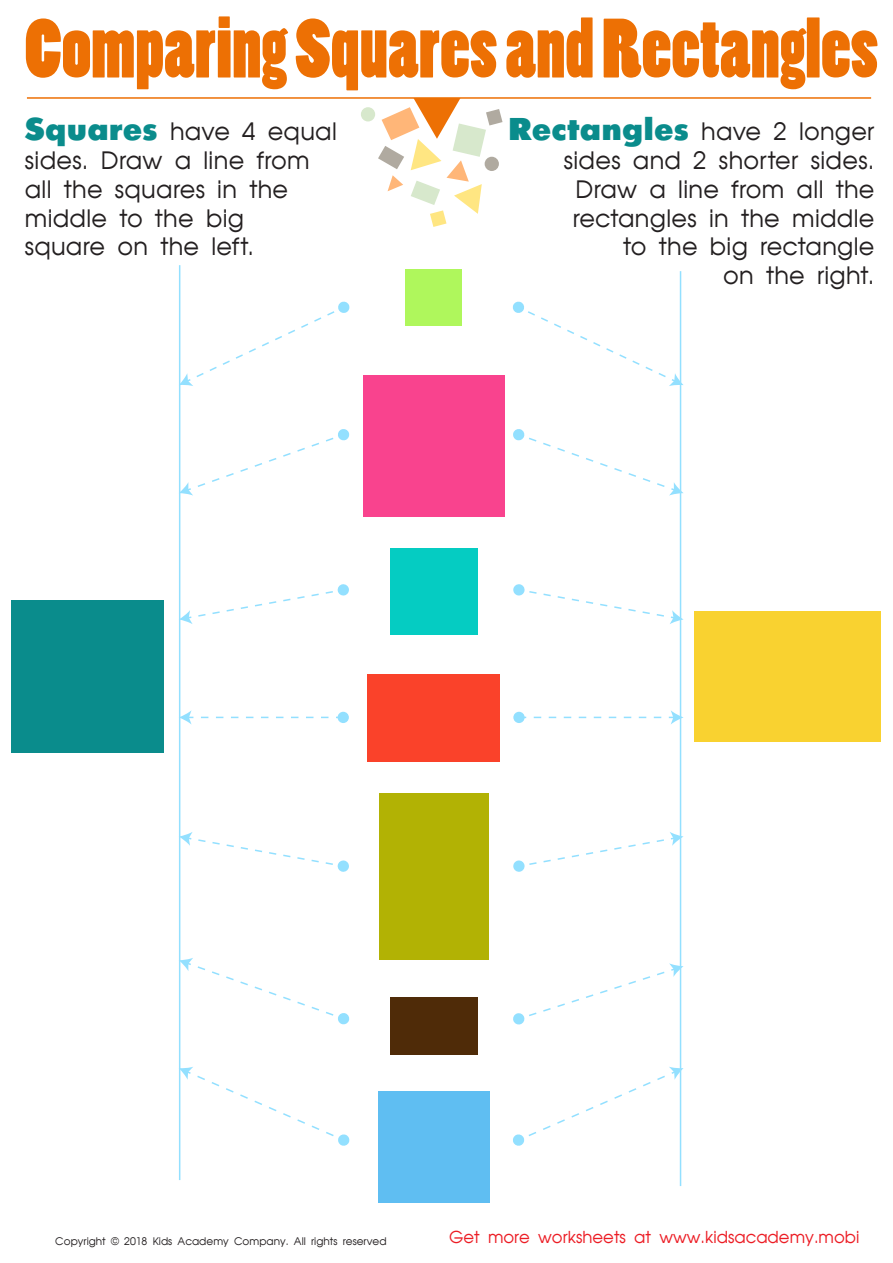
<style>
.page{position:relative;width:893px;height:1263px;background:#fff}
.page>*{position:absolute;margin:0;border:0;box-sizing:border-box;transform-origin:0 0}
.t1{font:78.45px "Poplar Std";color:#ed7004}
.t2{font:24px/28.8px "AG Avant Garde Cyr";letter-spacing:.01em;color:#231f20}
.t3{font:16.5px "AG Avant Garde Cyr";color:#ec1c24}
.t4{font:10.5px "AG Avant Garde Cyr";color:#231f20}
.s1{font-family:"Futuris XC";font-size:31.5px;color:#0a8c8c}
</style>
<div class="page">
<div style="left:390px;top:997px;width:87px;height:58px;background:#4f2b08"></div>
<div style="left:367px;top:674px;width:133px;height:87px;background:#fa422a"></div>
<div style="left:379px;top:793px;width:110px;height:167px;background:#b2b204"></div>
<div style="left:693px;top:611px;width:187px;height:130px;background:#f9d230"></div>
<div style="left:11px;top:600px;width:153px;height:152px;background:#0a8c8c"></div>
<div style="left:390px;top:548px;width:87px;height:87px;background:#05ccc2"></div>
<div style="left:405px;top:269px;width:57px;height:57px;background:#aff75c"></div>
<div style="left:378px;top:1092px;width:111px;height:111px;background:#5fbef2"></div>
<div style="left:363px;top:375px;width:141px;height:141px;background:#f9438e"></div>
<svg style="left:180px;top:1067px;width:170px;height:80px"></svg>
<svg style="left:180px;top:958px;width:170px;height:67px"></svg>
<svg style="left:180px;top:832px;width:169px;height:40px"></svg>
<svg style="left:180px;top:301px;width:170px;height:85px"></svg>
<svg style="left:180px;top:428px;width:170px;height:68px"></svg>
<svg style="left:180px;top:584px;width:169px;height:40px"></svg>
<div style="left:337px;top:712px;width:12px;height:11px;background:#93e0ff;border-radius:50%"></div>
<svg style="left:180px;top:710px;width:163px;height:15px"></svg>
<svg style="left:513px;top:1067px;width:170px;height:80px"></svg>
<svg style="left:513px;top:963px;width:170px;height:62px"></svg>
<svg style="left:513px;top:832px;width:170px;height:40px"></svg>
<svg style="left:512px;top:301px;width:171px;height:85px"></svg>
<svg style="left:513px;top:428px;width:170px;height:68px"></svg>
<svg style="left:513px;top:584px;width:170px;height:40px"></svg>
<div style="left:513px;top:712px;width:11px;height:11px;background:#93e0ff;border-radius:50%"></div>
<svg style="left:518px;top:710px;width:165px;height:15px"></svg>
<hr style="left:179px;top:265px;width:1px;height:915px;background:#93e0ff">
<hr style="left:679px;top:271px;width:2px;height:915px;background:#93e0ff">
<hr style="left:27px;top:97px;width:844px;height:2px;background:#ed7004">
<svg style="left:378px;top:98px;width:124px;height:129px"></svg>
<div style="left:361px;top:107px;width:14px;height:14px;background:#d7e8cc;border-radius:50%"></div>
<div style="left:484px;top:157px;width:15px;height:14px;background:#b0aaa0;border-radius:50%"></div>
<h1 class="t1" style="left:25px;top:5px;width:855px">Comparing Squares and Rectangles</h1>
<p class="t2" style="left:25px;top:117px;width:313px"><span class="s1">Squares</span> have 4 equal sides. Draw a line from all the squares in the middle to the big<br>square on the left.</p>
<p class="t2" style="left:508px;top:117px;width:368px;text-align:right"><span class="s1">Rectangles</span> have 2 longer sides and 2 shorter sides.<br>Draw a line from all the rectangles in the middle<br>to the big rectangle<br>on the right.</p>
<p class="t4" style="left:55px;top:1235px;width:333px">Copyright © 2018 Kids Academy Company. All rights reserved</p>
<p class="t3" style="left:449px;top:1228px;width:412px">Get more worksheets at www.kidsacademy.mobi</p>
</div>
